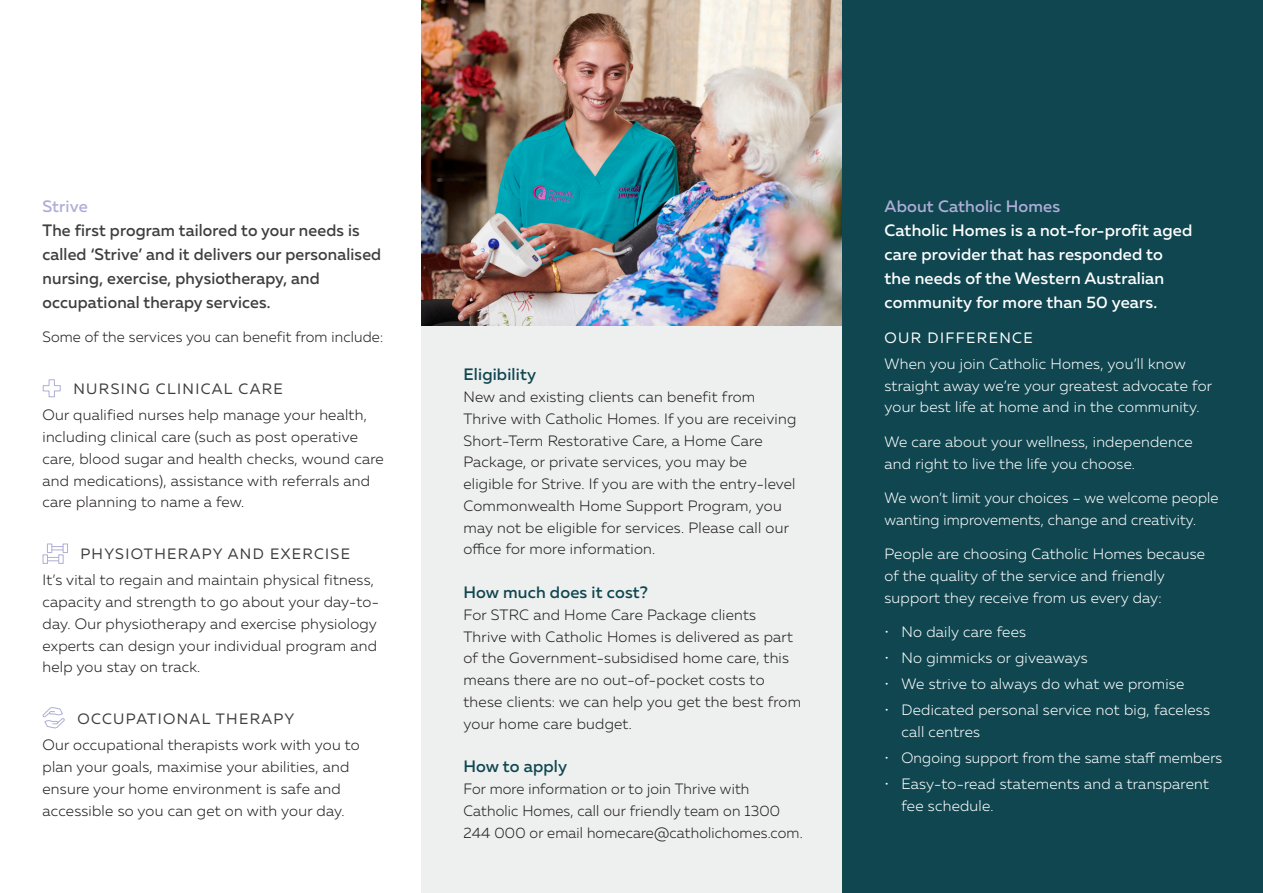
<style>
.page{position:relative;width:1263px;height:893px;background:#fff}
.page>*{position:absolute;margin:0;border:0;box-sizing:border-box;transform-origin:0 0}
.BODY_Intro{font:500 16.5px/24px "Muller";letter-spacing:.01em;color:#3e3e3f}
.BODY_Intro-2{font:500 16.5px/24px "Muller";letter-spacing:.01em;color:#fff}
.H2{font:500 16.5px "Muller";letter-spacing:.01em;color:#0f4650}
.H2-2{font:500 16.5px "Muller";letter-spacing:.01em;color:#afaed6}
.BODY{font:300 15px/21.8px "Muller";letter-spacing:.015em;color:#231f20}
.BODY-2{font:300 15px/21.8px "Muller";letter-spacing:.015em;color:#fff}
.H3{font:15px "Muller";letter-spacing:.09em;color:#3e3e3f}
.H3-2{font:15px "Muller";letter-spacing:.09em;color:#fff}
</style>
<div class="page">
<div style="left:421px;top:0;width:434px;height:893px;background:#eef0ef"></div>
<div style="left:842px;top:0;width:421px;height:893px;background:#0f4650"></div>
<img style="left:421px;top:0;width:421px;height:325px">
<div style="left:47px;top:544px;width:5px;height:9px;border:1px solid #afaed6"></div>
<div style="left:63px;top:544px;width:5px;height:9px;border:1px solid #afaed6"></div>
<svg style="left:52px;top:546px;width:11px;height:5px"></svg>
<div style="left:43px;top:554px;width:5px;height:10px;border:1px solid #afaed6"></div>
<div style="left:58px;top:554px;width:5px;height:10px;border:1px solid #afaed6"></div>
<svg style="left:47px;top:557px;width:12px;height:4px"></svg>
<svg style="left:42px;top:707px;width:23px;height:22px"></svg>
<svg style="left:42px;top:379px;width:19px;height:19px"></svg>
<p class="H2-2" style="left:43px;top:196px;width:47px">Strive</p>
<p class="BODY_Intro" style="left:43px;top:218px;width:340px">The first program tailored to your needs is called ‘Strive’ and it delivers our personalised nursing, exercise, physiotherapy, and occupational therapy services.</p>
<p class="BODY" style="left:43px;top:326px;width:342px">Some of the services you can benefit from include:</p>
<p class="H3" style="left:73px;top:380px;width:211px">NURSING CLINICAL CARE</p>
<p class="BODY" style="left:43px;top:404px;width:343px">Our qualified nurses help manage your health, including clinical care (such as post operative care, blood sugar and health checks, wound care and medications), assistance with referrals and care planning to name a few.</p>
<p class="H3" style="left:80px;top:545px;width:271px">PHYSIOTHERAPY AND EXERCISE</p>
<p class="BODY" style="left:43px;top:569px;width:338px">It’s vital to regain and maintain physical fitness, capacity and strength to go about your day-to&shy;day. Our physiotherapy and exercise physiology experts can design your individual program and help you stay on track.</p>
<p class="H3" style="left:77px;top:710px;width:218px">OCCUPATIONAL THERAPY</p>
<p class="BODY" style="left:43px;top:734px;width:319px">Our occupational therapists work with you to plan your goals, maximise your abilities, and ensure your home environment is safe and accessible so you can get on with your day.</p>
<p class="H2" style="left:463px;top:364px;width:74px">Eligibility</p>
<p class="BODY" style="left:463px;top:386px;width:334px">New and existing clients can benefit from Thrive with Catholic Homes. If you are receiving Short-Term Restorative Care, a Home Care Package, or private services, you may be eligible for Strive. If you are with the entry-level Commonwealth Home Support Program, you may not be eligible for services. Please call our office for more information.</p>
<p class="H2" style="left:463px;top:582px;width:186px">How much does it cost?</p>
<p class="BODY" style="left:463px;top:604px;width:339px">For STRC and Home Care Package clients Thrive with Catholic Homes is delivered as part of the Government-subsidised home care, this means there are no out-of-pocket costs to these clients: we can help you get the best from your home care budget.</p>
<p class="H2" style="left:463px;top:756px;width:105px">How to apply</p>
<p class="BODY" style="left:463px;top:778px;width:341px">For more information or to join Thrive with<br>Catholic Homes, call our friendly team on 1300<br>244 000 or email homecare@catholichomes.com.</p>
<p class="H2-2" style="left:884px;top:196px;width:177px">About Catholic Homes</p>
<p class="BODY_Intro-2" style="left:884px;top:218px;width:309px">Catholic Homes is a not-for-profit aged care provider that has responded to the needs of the Western Australian community for more than 50 years.</p>
<p class="H3-2" style="left:884px;top:328px;width:150px">OUR DIFFERENCE</p>
<p class="BODY-2" style="left:884px;top:353px;width:329px">When you join Catholic Homes, you’ll know straight away we’re your greatest advocate for your best life at home and in the community.</p>
<p class="BODY-2" style="left:884px;top:431px;width:310px">We care about your wellness, independence and right to live the life you choose.</p>
<p class="BODY-2" style="left:884px;top:487px;width:335px">We won’t limit your choices – we welcome people wanting improvements, change and creativity.</p>
<p class="BODY-2" style="left:884px;top:543px;width:322px">People are choosing Catholic Homes because of the quality of the service and friendly support they receive from us every day:</p>
<p class="BODY-2" style="left:884px;top:621px;width:143px">• No daily care fees</p>
<p class="BODY-2" style="left:884px;top:647px;width:205px">• No gimmicks or giveaways</p>
<p class="BODY-2" style="left:884px;top:673px;width:301px">• We strive to always do what we promise</p>
<p class="BODY-2" style="left:901px;top:699px;width:310px;text-indent:-17px">• Dedicated personal service not big, faceless call centres</p>
<p class="BODY-2" style="left:884px;top:747px;width:339px">• Ongoing support from the same staff members</p>
<p class="BODY-2" style="left:901px;top:773px;width:309px;text-indent:-17px">• Easy-to-read statements and a transparent fee schedule.</p>
</div>
